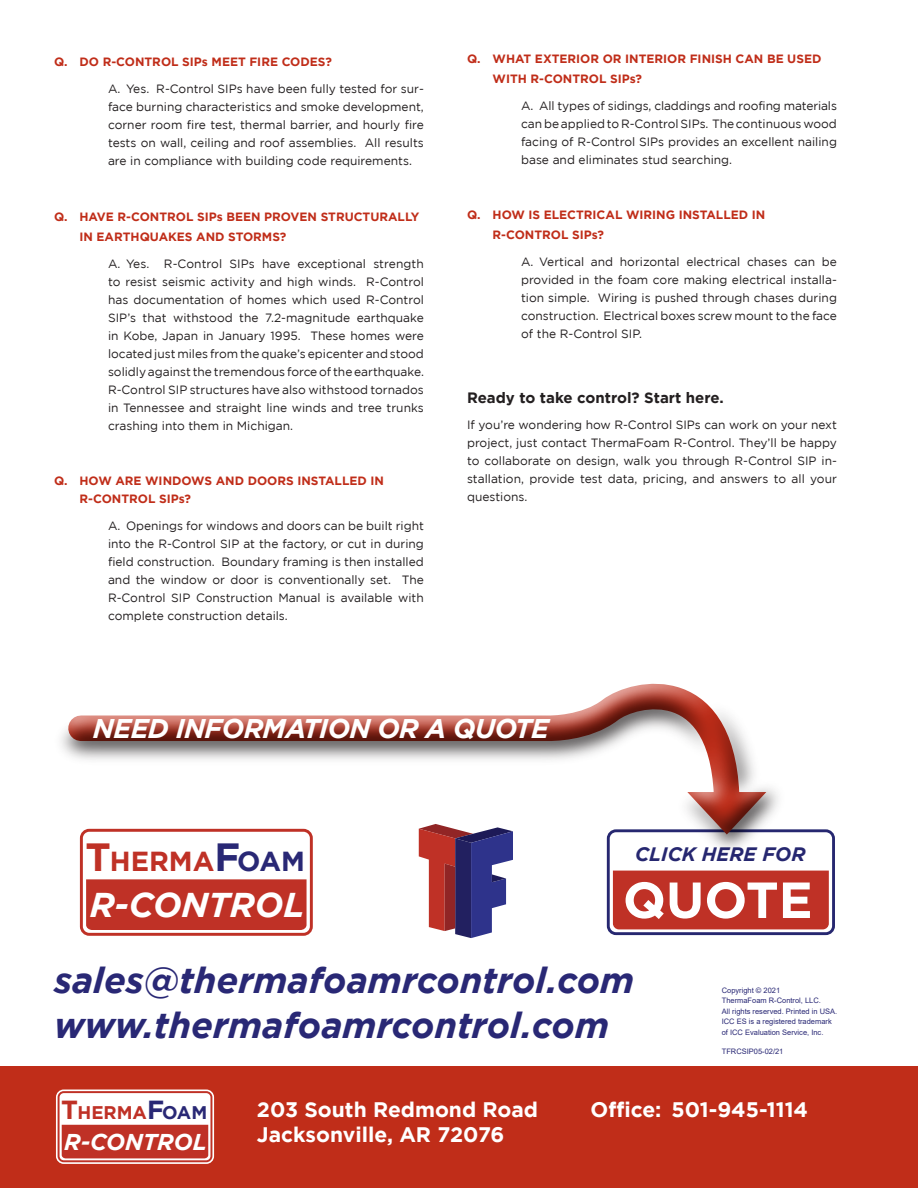
<style>
.page{position:relative;width:918px;height:1188px;background:#fff}
.page>*{position:absolute;margin:0;border:0;box-sizing:border-box;transform-origin:0 0}
.t1{font:700 50.7px "Gotham";color:#fff}
.Body_Subhead{font:italic 700 36px/45px "Gotham";color:#292875}
.t2{font:italic 700 34.35px "Gotham";color:#fff}
.t3{font:700 27.45px "Gotham";color:#bf3126}
.Body_Text_Justified{font:italic 700 27px "Gotham";letter-spacing:-.025em;color:#fff}
.t4{font:italic 700 22.8px "Gotham";color:#fff}
.t5{font:700 21px/25.2px "Gotham";color:#fff}
.t6{font:italic 700 19.35px "Gotham";color:#262770}
.t7{font:700 18.3px "Gotham";color:#bf3126}
.Body_Subhead-2{font:700 15px "Gotham";color:#231f20}
.Body_Copy{font:12px/18px "Gotham";color:#231f20;text-align:justify}
.t8{font:700 12px/19.8px "Gotham";color:#c02d19}
.Body_Copy-2{font:7.5px/10.5px "Arial";color:#292875}
.s1{font-size:39.3px}
.s2{font-size:39.3px;color:#292875}
.s3{color:#292875}
.s4{font-size:26.1px}
.s5{font-size:26.1px;color:#292875}
</style>
<div class="page">
<div style="left:77px;top:826px;width:238px;height:112px;border:8px solid #fff;border-radius:8px"></div>
<div style="left:81px;top:830px;width:230px;height:104px;background:#fff;border-radius:8px"></div>
<div style="left:80px;top:829px;width:233px;height:107px;border:3px solid #bf3126;border-radius:8px"></div>
<div style="left:86px;top:879px;width:221px;height:51px;background:#bf3126"></div>
<svg style="left:424px;top:858px;width:89px;height:80px"></svg>
<svg style="left:606px;top:829px;width:229px;height:107px"></svg>
<div style="left:52px;top:683px;width:735px;height:175px;background:#231f20;opacity:.75"></div>
<div style="left:0;top:1066px;width:918px;height:122px;background:#c02d19"></div>
<div style="left:56px;top:1090px;width:158px;height:74px;border:5px solid #fff;border-radius:5px"></div>
<div style="left:59px;top:1092px;width:152px;height:69px;background:#fff;border-radius:5px"></div>
<div style="left:58px;top:1091px;width:154px;height:71px;border:2px solid #bf3126;border-radius:5px"></div>
<div style="left:62px;top:1125px;width:146px;height:33px;background:#bf3126"></div>
<p class="t8" style="left:54px;top:52px;width:280px">Q. DO R-CONTROL SIPs MEET FIRE CODES?</p>
<p class="Body_Copy" style="left:108px;top:80px;width:317px">A. Yes. R-Control SIPs have been fully tested for sur&shy;face burning characteristics and smoke development, corner room fire test, thermal barrier, and hourly fire tests on wall, ceiling and roof assemblies. All results are in compliance with building code requirements.</p>
<p class="t8" style="left:80px;top:206px;width:342px;text-indent:-26px">Q. HAVE R-CONTROL SIPs BEEN PROVEN STRUCTURALLY<br>IN EARTHQUAKES AND STORMS?</p>
<p class="Body_Copy" style="left:108px;top:254px;width:318px">A. Yes. R-Control SIPs have exceptional strength to resist seismic activity and high winds. R-Control has documentation of homes which used R-Control SIP’s that withstood the 7.2-magnitude earthquake in Kobe, Japan in January 1995. These homes were located just miles from the quake’s epicenter and stood solidly against the tremendous force of the earthquake.<br>R-Control SIP structures have also withstood tornados in Tennessee and straight line winds and tree trunks crashing into them in Michigan.</p>
<p class="t8" style="left:80px;top:472px;width:306px;line-height:18px;text-indent:-26px">Q. HOW ARE WINDOWS AND DOORS INSTALLED IN<br>R-CONTROL SIPs?</p>
<p class="Body_Copy" style="left:108px;top:517px;width:317px">A. Openings for windows and doors can be built right into the R-Control SIP at the factory, or cut in during field construction. Boundary framing is then installed and the window or door is conventionally set. The R-Control SIP Construction Manual is available with complete construction details.</p>
<p class="t8" style="left:467px;top:48px;width:356px">Q. WHAT EXTERIOR OR INTERIOR FINISH CAN BE USED</p>
<p class="t8" style="left:493px;top:68px;width:151px">WITH R-CONTROL SIPs?</p>
<p class="Body_Copy" style="left:521px;top:96px;width:317px">A. All types of sidings, claddings and roofing materials can be applied to R-Control SIPs. The continuous wood facing of R-Control SIPs provides an excellent nailing base and eliminates stud searching.</p>
<p class="t8" style="left:493px;top:205px;width:274px;text-indent:-26px">Q. HOW IS ELECTRICAL WIRING INSTALLED IN<br>R-CONTROL SIPs?</p>
<p class="Body_Copy" style="left:521px;top:253px;width:317px">A. Vertical and horizontal electrical chases can be provided in the foam core making electrical installa&shy;tion simple. Wiring is pushed through chases during construction. Electrical boxes screw mount to the face of the R-Control SIP.</p>
<p class="Body_Subhead-2" style="left:467px;top:389px;width:258px">Ready to take control? Start here.</p>
<p class="Body_Copy" style="left:467px;top:415px;width:371px">If you’re wondering how R-Control SIPs can work on your next project, just contact ThermaFoam R-Control. They’ll be happy to collaborate on design, walk you through R-Control SIP in&shy;stallation, provide test data, pricing, and answers to all your questions.</p>
<p class="Body_Text_Justified" style="left:93px;top:713px;width:458px">NEED INFORMATION OR A QUOTE</p>
<p class="t3" style="left:85px;top:845px;width:221px"><span class="s1">T</span>HERMA<span class="s2">F</span><span class="s3">OAM</span></p>
<p class="t2" style="left:90px;top:885px;width:217px">R-CONTROL</p>
<p class="t1" style="left:623px;top:871px;width:191px">QUOTE</p>
<p class="t6" style="left:635px;top:843px;width:172px">CLICK HERE FOR</p>
<p class="Body_Subhead" style="left:54px;top:957px;width:582px">sales@thermafoamrcontrol.com www.thermafoamrcontrol.com</p>
<p class="Body_Copy-2" style="left:722px;top:985px;width:117px">Copyright © 2021<br>ThermaFoam R-Control, LLC.<br>All rights reserved. Printed in USA.<br>ICC ES is a registered trademark of ICC Evaluation Service, Inc.</p>
<p class="Body_Copy-2" style="left:722px;top:1046px;width:63px">TFRCSIP05-02/21</p>
<p class="t7" style="left:61px;top:1102px;width:148px"><span class="s4">T</span>HERMA<span class="s5">F</span><span class="s3">OAM</span></p>
<p class="t4" style="left:64px;top:1129px;width:145px">R-CONTROL</p>
<p class="t5" style="left:257px;top:1096px;width:283px">203 South Redmond Road<br>Jacksonville, AR 72076</p>
<p class="t5" style="left:591px;top:1096px;width:219px">Office: 501-945-1114</p>
</div>
